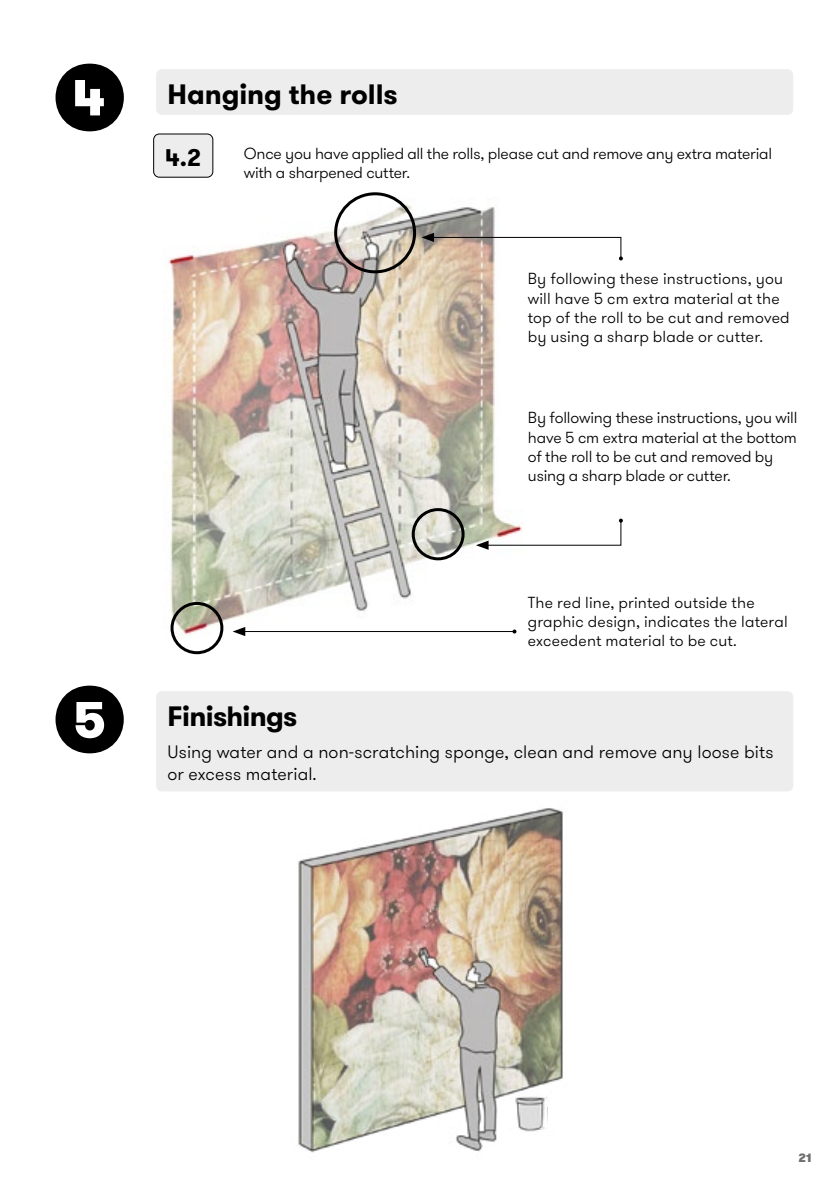
<style>
.page{position:relative;width:840px;height:1191px;background:#fff}
.page>*{position:absolute;margin:0;border:0;box-sizing:border-box;transform-origin:0 0}
.t1{font:700 28px "GT Walsheim";letter-spacing:-.005em;color:#000}
.t2{font:700 28px "GT Walsheim";letter-spacing:-.025em;color:#000}
.t3{font:700 24px "GT Walsheim";color:#000}
.t4{font:300 18px/21.6px "GT Walsheim";letter-spacing:.005em;color:#000}
.t5{font:300 16px/19.2px "GT Walsheim";letter-spacing:.005em;color:#000}
.t6{font:300 16px/19.2px "GT Walsheim";letter-spacing:-.015em;color:#000}
.t7{font:900 12px "GT Walsheim";color:#706f6f}
</style>
<div class="page">
<div style="left:156px;top:69px;width:636px;height:46px;background:#ededed;border-radius:6px"></div>
<div style="left:153px;top:134px;width:60px;height:43px;background:#ededed;border-radius:6px"></div>
<div style="left:153px;top:134px;width:60px;height:43px;border:1px solid #000;border-radius:6px"></div>
<img style="left:168px;top:197px;width:349px;height:441px">
<div style="left:156px;top:691px;width:636px;height:100px;background:#ededed;border-radius:6px"></div>
<img style="left:298px;top:808px;width:265px;height:345px">
<svg style="left:475px;top:518px;width:147px;height:32px"></svg>
<svg style="left:421px;top:233px;width:201px;height:27px"></svg>
<hr style="left:242px;top:631px;width:272px;height:1px;background:#000">
<svg style="left:512px;top:629px;width:4px;height:4px"></svg>
<svg style="left:232px;top:627px;width:13px;height:9px"></svg>
<div style="left:334px;top:192px;width:82px;height:81px;border:3px solid #000;border-radius:50%"></div>
<div style="left:411px;top:508px;width:53px;height:52px;border:3px solid #000;border-radius:50%"></div>
<div style="left:170px;top:602px;width:53px;height:52px;border:3px solid #000;border-radius:50%"></div>
<h1 class="t1" style="left:167px;top:75px;width:232px">Hanging the rolls</h1>
<h2 class="t3" style="left:165px;top:141px;width:37px">4.2</h2>
<p class="t6" style="left:244px;top:144px;width:529px">Once you have applied all the rolls, please cut and remove any extra material with a sharpened cutter.</p>
<p class="t5" style="left:527px;top:269px;width:263px">By following these instructions, you will have 5 cm extra material at the top of the roll to be cut and removed by using a sharp blade or cutter.</p>
<p class="t5" style="left:527px;top:408px;width:271px">By following these instructions, you will have 5 cm extra material at the bottom of the roll to be cut and removed by using a sharp blade or cutter.</p>
<p class="t5" style="left:527px;top:593px;width:261px">The red line, printed outside the graphic design, indicates the lateral exceedent material to be cut.</p>
<h1 class="t2" style="left:167px;top:697px;width:131px">Finishings</h1>
<p class="t4" style="left:167px;top:742px;width:607px">Using water and a non-scratching sponge, clean and remove any loose bits or excess material.</p>
<p class="t7" style="left:798px;top:1150px;width:15px">21</p>
</div>
